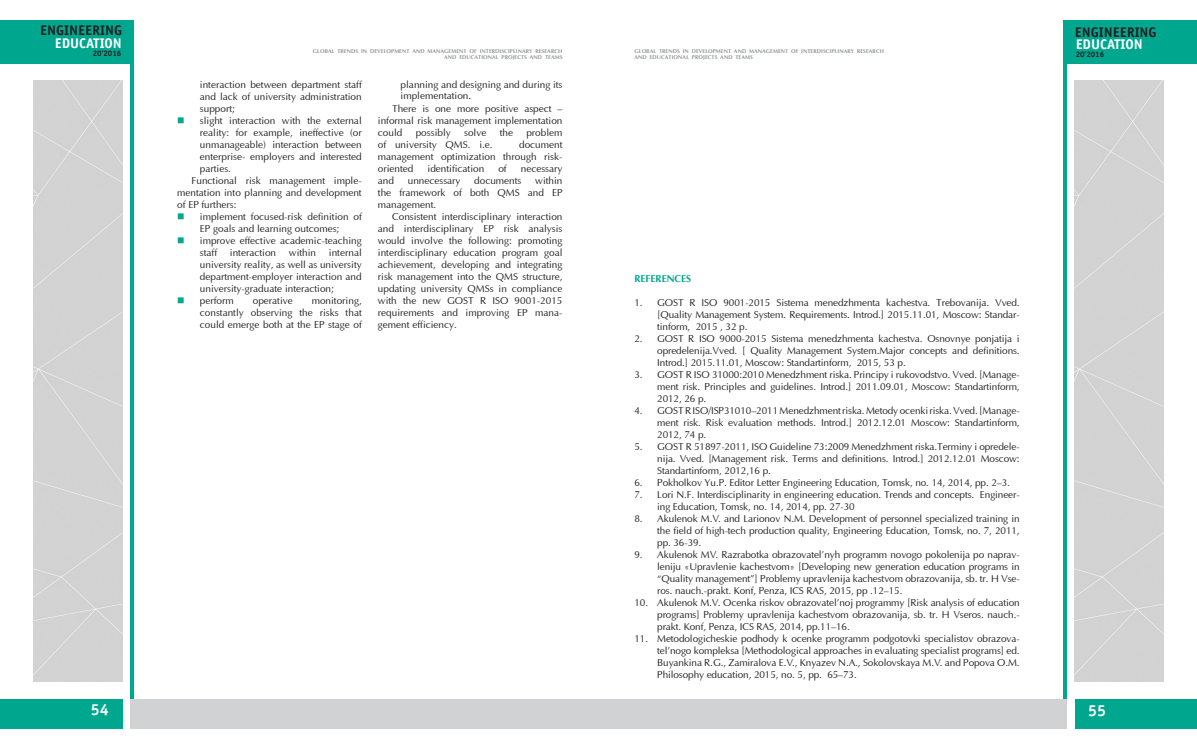
<style>
.page{position:relative;width:1197px;height:755px;background:#fff}
.page>*{position:absolute;margin:0;border:0;box-sizing:border-box;transform-origin:0 0}
.t1{font:700 16px "Officina Sans C";color:#fff}
.t2{font:700 14px "Officina Sans C";color:#231f20}
.t3{font:700 14px "Officina Sans C";color:#fff}
.t4{font:10px/12px "Optima";color:#231f20;text-align:justify}
.t5{font:700 10px "AG Optima";color:#00a78f}
.t6{font:700 8px "Officina Sans C";color:#231f20}
.t7{font:700 5.5px/6.6px "AG Optima";letter-spacing:.01em;color:#939598}
</style>
<div class="page">
<div style="left:1063px;top:20px;width:133px;height:43px;background:#00a78f"></div>
<div style="left:1074px;top:698px;width:122px;height:30px;background:#00a78f"></div>
<div style="left:0;top:698px;width:122px;height:30px;background:#00a78f"></div>
<div style="left:0;top:20px;width:133px;height:43px;background:#00a78f"></div>
<hr style="left:1063px;top:45px;width:3px;height:653px;background:#00a78f">
<hr style="left:130px;top:45px;width:3px;height:653px;background:#00a78f">
<div style="left:33px;top:80px;width:89px;height:601px;background:#d3d3d3"></div>
<div style="left:130px;top:698px;width:468px;height:30px;background:#d1d2d4"></div>
<div style="left:598px;top:698px;width:468px;height:30px;background:#d1d2d4"></div>
<div style="left:1074px;top:80px;width:89px;height:601px;background:#d3d3d3"></div>
<h2 class="t2" style="left:40px;top:23px;width:83px">ENGINEERING</h2>
<h2 class="t2" style="left:1074px;top:24px;width:83px">ENGINEERING</h2>
<h2 class="t3" style="left:55px;top:35px;width:69px">EDUCATION</h2>
<h2 class="t3" style="left:1075px;top:36px;width:69px">EDUCATION</h2>
<p class="t6" style="left:93px;top:49px;width:30px">20’2016</p>
<p class="t7" style="left:634px;top:48px;width:251px">GLOBAL TRENDS IN DEVELOPMENT AND MANAGEMENT OF INTERDISCIPLINARY RESEARCH<br>AND EDUCATIONAL PROJECTS AND TEAMS</p>
<p class="t7" style="left:313px;top:48px;width:251px;text-align:right">GLOBAL TRENDS IN DEVELOPMENT AND MANAGEMENT OF INTERDISCIPLINARY RESEARCH<br>AND EDUCATIONAL PROJECTS AND TEAMS</p>
<p class="t6" style="left:1075px;top:49px;width:30px">20’2016</p>
<p class="t4" style="left:200px;top:79px;width:163px">interaction between department staff</p>
<p class="t4" style="left:200px;top:91px;width:163px">and lack of university administration</p>
<p class="t4" style="left:200px;top:103px;width:37px">support;</p>
<p class="t4" style="left:200px;top:115px;width:163px">slight interaction with the external</p>
<p class="t4" style="left:200px;top:127px;width:163px">reality: for example, ineffective (or</p>
<p class="t4" style="left:200px;top:139px;width:163px">unmanageable) interaction between</p>
<p class="t4" style="left:200px;top:151px;width:163px">enterprise- employers and interested</p>
<p class="t4" style="left:200px;top:163px;width:33px">parties.</p>
<p class="t4" style="left:191px;top:175px;width:172px">Functional risk management imple-</p>
<p class="t4" style="left:177px;top:187px;width:186px">mentation into planning and development</p>
<p class="t4" style="left:177px;top:199px;width:61px">of EP furthers:</p>
<p class="t4" style="left:200px;top:211px;width:163px">implement focused-risk definition of</p>
<p class="t4" style="left:200px;top:223px;width:141px">EP goals and learning outcomes;</p>
<p class="t4" style="left:200px;top:235px;width:163px">improve effective academic-teaching</p>
<p class="t4" style="left:200px;top:247px;width:19px">staff</p>
<p class="t4" style="left:230px;top:247px;width:48px">interaction</p>
<p class="t4" style="left:289px;top:247px;width:29px">within</p>
<p class="t4" style="left:200px;top:247px;width:163px;text-align:left;text-indent:129px">internal university reality, as well as university department-employer interaction and university-graduate interaction; perform</p>
<p class="t4" style="left:200px;top:295px;width:163px;text-indent:112px">monitoring, constantly observing the risks that could emerge both at the EP stage of</p>
<p class="t4" style="left:253px;top:295px;width:42px">operative</p>
<p class="t4" style="left:400px;top:79px;width:163px">planning and designing and during its</p>
<p class="t4" style="left:400px;top:90px;width:72px">implementation.</p>
<p class="t4" style="left:392px;top:102px;width:172px">There is one more positive aspect –</p>
<p class="t4" style="left:378px;top:114px;width:186px">informal risk management implementation</p>
<p class="t4" style="left:378px;top:127px;width:26px">could</p>
<p class="t4" style="left:415px;top:127px;width:37px">possibly</p>
<p class="t4" style="left:464px;top:127px;width:24px">solve</p>
<p class="t4" style="left:499px;top:127px;width:15px">the</p>
<p class="t4" style="left:526px;top:127px;width:38px">problem</p>
<p class="t4" style="left:378px;top:139px;width:116px">of university QMS. i.e.</p>
<p class="t4" style="left:378px;top:139px;width:186px;text-indent:141px">document management optimization through risk&shy;oriented</p>
<p class="t4" style="left:427px;top:163px;width:58px">identification</p>
<p class="t4" style="left:498px;top:163px;width:10px">of</p>
<p class="t4" style="left:520px;top:163px;width:43px">necessary</p>
<p class="t4" style="left:378px;top:175px;width:186px;text-indent:157px">within the framework of both QMS and EP management.</p>
<p class="t4" style="left:378px;top:211px;width:186px;text-indent:14px">Consistent interdisciplinary interaction and interdisciplinary EP risk analysis would involve the following: promoting interdisciplinary education program goal achievement, developing and integrating risk management into the QMS structure, updating university QMSs in compliance with the new GOST R ISO 9001-2015 requirements and improving EP mana&shy;gement efficiency.</p>
<p class="t4" style="left:378px;top:175px;width:18px">and</p>
<p class="t4" style="left:408px;top:175px;width:54px">unnecessary</p>
<p class="t4" style="left:474px;top:175px;width:49px">documents</p>
<p class="t5" style="left:634px;top:273px;width:58px">REFERENCES</p>
<p class="t4" style="left:657px;top:297px;width:364px;text-indent:-23px">1. GOST R ISO 9001-2015 Sistema menedzhmenta kachestva. Trebovanija. Vved. [Quality Management System. Requirements. Introd.] 2015.11.01, Moscow: Standar&shy;tinform, 2015 , 32 p.</p>
<p class="t4" style="left:657px;top:333px;width:364px;text-indent:-23px">2. GOST R ISO 9000-2015 Sistema menedzhmenta kachestva. Osnovnye ponjatija i opredelenija.Vved. [ Quality Management System.Major concepts and definitions.<br>Introd.] 2015.11.01, Moscow: Standartinform, 2015, 53 p.</p>
<p class="t4" style="left:657px;top:369px;width:364px;text-indent:-23px">3. GOST R ISO 31000:2010 Menedzhment riska. Principy i rukovodstvo. Vved. [Manage&shy;ment risk. Principles and guidelines. Introd.] 2011.09.01, Moscow: Standartinform, 2012, 26 p.</p>
<p class="t4" style="left:657px;top:405px;width:364px;text-indent:-23px">4. GOST R ISO/ISP31010–2011 Menedzhment riska. Metody ocenki riska. Vved. [Manage&shy;ment risk. Risk evaluation methods. Introd.] 2012.12.01 Moscow: Standartinform, 2012, 74 p.</p>
<p class="t4" style="left:657px;top:441px;width:364px;text-indent:-23px">5. GOST R 51897-2011, ISO Guideline 73:2009 Menedzhment riska.Terminy i opredele&shy;nija. Vved. [Management risk. Terms and definitions. Introd.] 2012.12.01 Moscow:<br>Standartinform, 2012,16 p.</p>
<p class="t4" style="left:634px;top:477px;width:377px">6. Pokholkov Yu.P. Editor Letter Engineering Education, Tomsk, no. 14, 2014, pp. 2–3.</p>
<p class="t4" style="left:657px;top:489px;width:364px;text-indent:-23px">7. Lori N.F. Interdisciplinarity in engineering education. Trends and concepts. Engineer&shy;ing Education, Tomsk, no. 14, 2014, pp. 27-30</p>
<p class="t4" style="left:657px;top:513px;width:364px;text-indent:-23px">8. Akulenok M.V. and Larionov N.M. Development of personnel specialized training in the field of high-tech production quality, Engineering Education, Tomsk, no. 7, 2011, pp. 36-39.</p>
<p class="t4" style="left:657px;top:549px;width:364px;text-indent:-23px">9. Akulenok MV. Razrabotka obrazovatel’nyh programm novogo pokolenija po naprav&shy;leniju «Upravlenie kachestvom» [Developing new generation education programs in “Quality management”] Problemy upravlenija kachestvom obrazovanija, sb. tr. H Vse&shy;ros. nauch.-prakt. Konf, Penza, ICS RAS, 2015, pp .12–15.</p>
<p class="t4" style="left:657px;top:597px;width:364px;text-indent:-23px">10. Akulenok M.V. Ocenka riskov obrazovatel’noj programmy [Risk analysis of education programs] Problemy upravlenija kachestvom obrazovanija, sb. tr. H Vseros. nauch.- prakt. Konf, Penza, ICS RAS, 2014, pp.11–16.</p>
<p class="t4" style="left:657px;top:633px;width:364px;text-indent:-23px">11. Metodologicheskie podhody k ocenke programm podgotovki specialistov obrazova&shy;tel’nogo kompleksa [Methodological approaches in evaluating specialist programs] ed.<br>Buyankina R.G., Zamiralova E.V., Knyazev N.A., Sokolovskaya M.V. and Popova O.M.<br>Philosophy education, 2015, no. 5, pp. 65–73.</p>
<h1 class="t1" style="left:91px;top:700px;width:19px">54</h1>
<h1 class="t1" style="left:1088px;top:700px;width:19px">55</h1>
</div>
